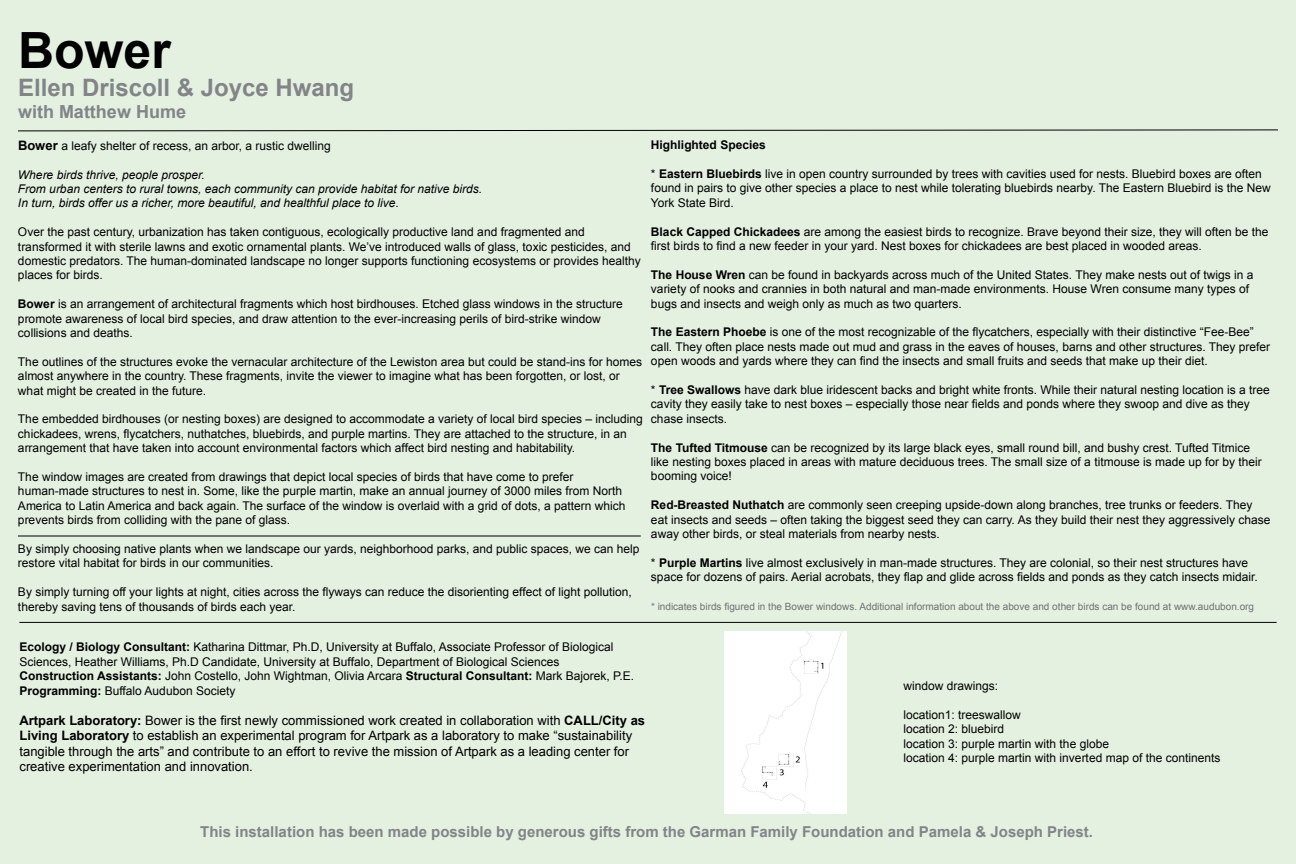
<style>
.page{position:relative;width:1296px;height:864px;background:#e4f1e1}
.page>*{position:absolute;margin:0;border:0;box-sizing:border-box;transform-origin:0 0}
.t1{font:700 50px "Arial";color:#000}
.t2{font:700 24px "Arial";color:#828487}
.t3{font:700 18px "Arial";color:#828487}
.t4{font:700 15px "Arial";color:#828487}
.t5{font:13px/15.6px "Arial";color:#000}
.t6{font:12px/14.4px "Arial";color:#000}
.t7{font:italic 12px/14.4px "Arial";color:#000}
.t8{font:700 12px "Arial";color:#000}
.t9{font:10px "Arial";color:#6f7073}
.s1{font-weight:700;font-size:13px}
.s2{font-style:normal}
.s3{font-weight:700}
</style>
<div class="page">
<hr style="left:18px;top:536px;width:623px;height:1px;background:#000">
<hr style="left:19px;top:622px;width:1258px;height:1px;background:#000">
<svg style="left:17px;top:129px;width:1262px;height:3px;background:#97a095"></svg>
<img style="left:724px;top:632px;width:122px;height:182px">
<h1 class="t1" style="left:18px;top:17px;width:154px">Bower</h1>
<h2 class="t2" style="left:18px;top:72px;width:338px">Ellen Driscoll &amp; Joyce Hwang</h2>
<h3 class="t3" style="left:18px;top:100px;width:170px">with Matthew Hume</h3>
<p class="t6" style="left:18px;top:139px;width:314px"><span class="s1">Bower</span> a leafy shelter of recess, an arbor, a rustic dwelling</p>
<p class="t7" style="left:18px;top:167px;width:466px">Where birds thrive, people prosper.<br>From urban centers to rural towns, each community can provide habitat for native birds.<br>In turn, birds offer us a richer, more beautiful, and healthful place to live<span class="s2">.</span></p>
<p class="t6" style="left:18px;top:225px;width:624px">Over the past century, urbanization has taken contiguous, ecologically productive land and fragmented and transformed it with sterile lawns and exotic ornamental plants. We’ve introduced walls of glass, toxic pesticides, and domestic predators. The human-dominated landscape no longer supports functioning ecosystems or provides healthy places for birds.</p>
<p class="t6" style="left:18px;top:297px;width:606px"><span class="s3">Bower</span> is an arrangement of architectural fragments which host birdhouses. Etched glass windows in the structure promote awareness of local bird species, and draw attention to the ever-increasing perils of bird-strike window collisions and deaths.</p>
<p class="t6" style="left:18px;top:355px;width:626px">The outlines of the structures evoke the vernacular architecture of the Lewiston area but could be stand-ins for homes almost anywhere in the country. These fragments, invite the viewer to imagine what has been forgotten, or lost, or what might be created in the future.</p>
<p class="t6" style="left:18px;top:412px;width:626px">The embedded birdhouses (or nesting boxes) are designed to accommodate a variety of local bird species – including chickadees, wrens, flycatchers, nuthatches, bluebirds, and purple martins. They are attached to the structure, in an arrangement that have taken into account environmental factors which affect bird nesting and habitability.</p>
<p class="t6" style="left:18px;top:470px;width:609px">The window images are created from drawings that depict local species of birds that have come to prefer human-made structures to nest in. Some, like the purple martin, make an annual journey of 3000 miles from North America to Latin America and back again. The surface of the window is overlaid with a grid of dots, a pattern which prevents birds from colliding with the pane of glass.</p>
<p class="t6" style="left:18px;top:542px;width:623px">By simply choosing native plants when we landscape our yards, neighborhood parks, and public spaces, we can help restore vital habitat for birds in our communities.</p>
<p class="t6" style="left:18px;top:585px;width:615px">By simply turning off your lights at night, cities across the flyways can reduce the disorienting effect of light pollution, thereby saving tens of thousands of birds each year.</p>
<p class="t8" style="left:651px;top:137px;width:116px">Highlighted Species</p>
<p class="t6" style="left:651px;top:167px;width:621px">* <span class="s3">Eastern Bluebirds</span> live in open country surrounded by trees with cavities used for nests. Bluebird boxes are often found in pairs to give other species a place to nest while tolerating bluebirds nearby. The Eastern Bluebird is the New<br>York State Bird.</p>
<p class="t6" style="left:651px;top:224px;width:619px"><span class="s3">Black Capped Chickadees</span> are among the easiest birds to recognize. Brave beyond their size, they will often be the first birds to find a new feeder in your yard. Nest boxes for chickadees are best placed in wooded areas.</p>
<p class="t6" style="left:651px;top:267px;width:604px"><span class="s3">The House Wren</span> can be found in backyards across much of the United States. They make nests out of twigs in a variety of nooks and crannies in both natural and man-made environments. House Wren consume many types of bugs and insects and weigh only as much as two quarters.</p>
<p class="t6" style="left:651px;top:325px;width:621px"><span class="s3">The Eastern Phoebe</span> is one of the most recognizable of the flycatchers, especially with their distinctive “Fee-Bee” call. They often place nests made out mud and grass in the eaves of houses, barns and other structures. They prefer open woods and yards where they can find the insects and small fruits and seeds that make up their diet.</p>
<p class="t6" style="left:651px;top:383px;width:620px">* <span class="s3">Tree Swallows</span> have dark blue iridescent backs and bright white fronts. While their natural nesting location is a tree cavity they easily take to nest boxes – especially those near fields and ponds where they swoop and dive as they chase insects.</p>
<p class="t6" style="left:651px;top:440px;width:612px"><span class="s3">The Tufted Titmouse</span> can be recognized by its large black eyes, small round bill, and bushy crest. Tufted Titmice like nesting boxes placed in areas with mature deciduous trees. The small size of a titmouse is made up for by their booming voice!</p>
<p class="t6" style="left:651px;top:498px;width:621px"><span class="s3">Red-Breasted Nuthatch</span> are commonly seen creeping upside-down along branches, tree trunks or feeders. They eat insects and seeds – often taking the biggest seed they can carry. As they build their nest they aggressively chase away other birds, or steal materials from nearby nests.</p>
<p class="t6" style="left:651px;top:555px;width:609px">* <span class="s3">Purple Martins</span> live almost exclusively in man-made structures. They are colonial, so their nest structures have space for dozens of pairs. Aerial acrobats, they flap and glide across fields and ponds as they catch insects midair.</p>
<p class="t9" style="left:651px;top:600px;width:605px">* indicates birds figured in the Bower windows. Additional information about the above and other birds can be found at www.audubon.org</p>
<p class="t6" style="left:20px;top:640px;width:616px"><span class="s3">Ecology / Biology Consultant:</span> Katharina Dittmar, Ph.D, University at Buffalo, Associate Professor of Biological Sciences, Heather Williams, Ph.D Candidate, University at Buffalo, Department of Biological Sciences <span class="s3">Construction Assistants:</span> John Costello, John Wightman, Olivia Arcara <span class="s3">Structural Consultant:</span> Mark Bajorek, P.E.<br><span class="s3">Programming:</span> Buffalo Audubon Society</p>
<p class="t5" style="left:20px;top:712px;width:627px"><span class="s3">Artpark Laboratory:</span> Bower is the first newly commissioned work created in collaboration with <span class="s3">CALL/City as Living Laboratory</span> to establish an experimental program for Artpark as a laboratory to make “sustainability tangible through the arts” and contribute to an effort to revive the mission of Artpark as a leading center for creative experimentation and innovation.</p>
<p class="t6" style="left:904px;top:679px;width:96px">window drawings:</p>
<p class="t6" style="left:904px;top:708px;width:318px">location1: treeswallow<br>location 2: bluebird<br>location 3: purple martin with the globe<br>location 4: purple martin with inverted map of the continents</p>
<p class="t4" style="left:200px;top:822px;width:894px">This installation has been made possible by generous gifts from the Garman Family Foundation and Pamela &amp; Joseph Priest.</p>
</div>
